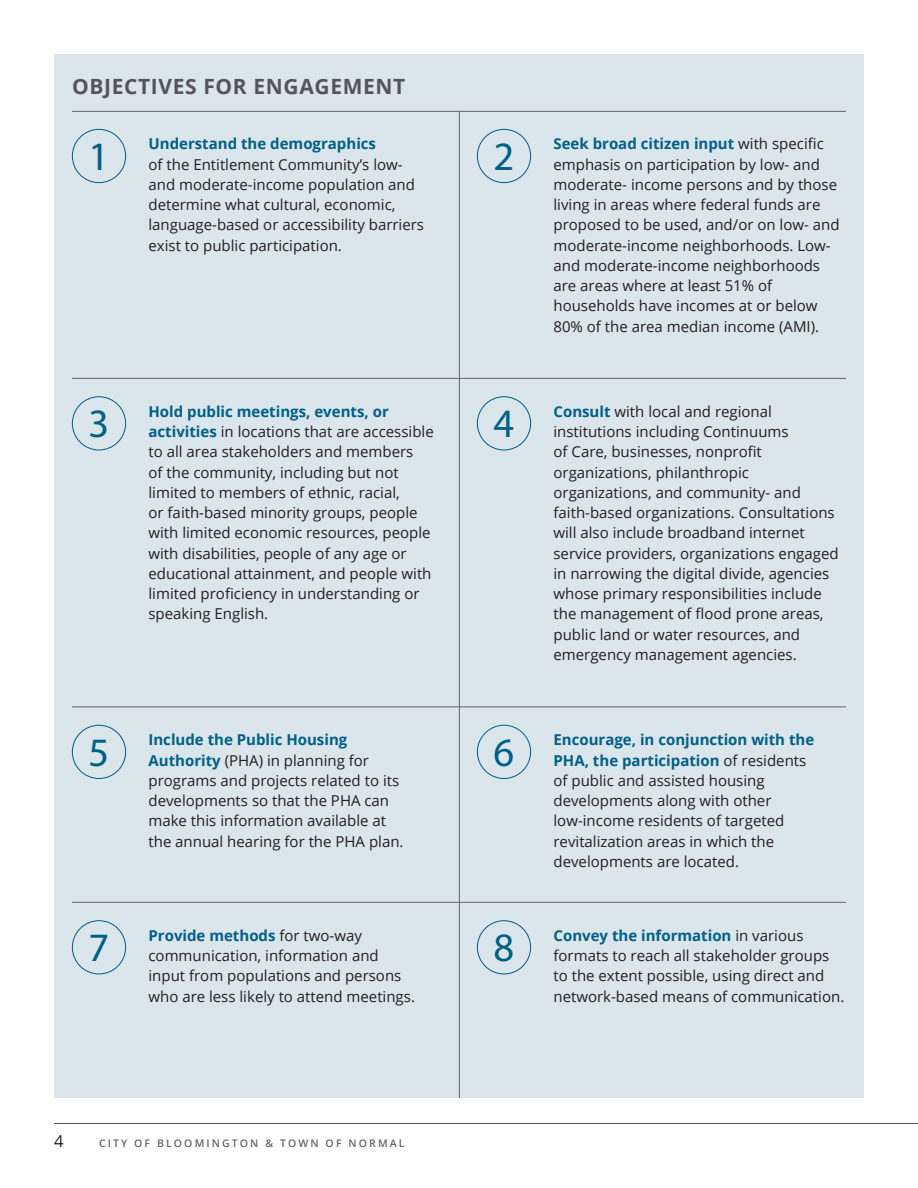
<style>
.page{position:relative;width:918px;height:1188px;background:#fff}
.page>*{position:absolute;margin:0;border:0;box-sizing:border-box;transform-origin:0 0}
.t1{font:40.35px "Myriad Pro";color:#005f85}
.Subhead_3{font:700 21px "Open Sans";letter-spacing:.03em;color:#54555a}
.t2{font:16.5px "Open Sans";color:#231f20}
.Text{font:15px/20.2px "Open Sans";color:#231f20}
.t3{font:600 10.5px "Open Sans";letter-spacing:.2em;color:#63656a}
.s1{font-weight:700;color:#005f85}
</style>
<div class="page">
<div style="left:54px;top:54px;width:810px;height:1044px;background:#dae5ec"></div>
<hr style="left:459px;top:111px;width:1px;height:987px;background:#63656a">
<hr style="left:72px;top:111px;width:774px;height:1px;background:#63656a">
<hr style="left:72px;top:378px;width:774px;height:1px;background:#63656a">
<hr style="left:72px;top:706px;width:774px;height:1px;background:#63656a">
<hr style="left:72px;top:902px;width:774px;height:1px;background:#63656a">
<div style="left:72px;top:129px;width:54px;height:54px;border:1px solid #005f85;border-radius:50%"></div>
<div style="left:477px;top:129px;width:54px;height:54px;border:1px solid #005f85;border-radius:50%"></div>
<div style="left:72px;top:396px;width:54px;height:54px;border:1px solid #005f85;border-radius:50%"></div>
<div style="left:477px;top:396px;width:54px;height:54px;border:1px solid #005f85;border-radius:50%"></div>
<div style="left:72px;top:725px;width:54px;height:54px;border:1px solid #005f85;border-radius:50%"></div>
<div style="left:477px;top:725px;width:54px;height:54px;border:1px solid #005f85;border-radius:50%"></div>
<div style="left:72px;top:920px;width:54px;height:54px;border:1px solid #005f85;border-radius:50%"></div>
<div style="left:477px;top:920px;width:54px;height:54px;border:1px solid #005f85;border-radius:50%"></div>
<hr style="left:54px;top:1123px;width:864px;height:1px;background:#54555a">
<p class="Subhead_3" style="left:72px;top:72px;width:335px">OBJECTIVES FOR ENGAGEMENT</p>
<p class="Text" style="left:148px;top:134px;width:277px"><span class="s1">Understand the demographics<br></span>of the Entitlement Community’s low&shy;and moderate-income population and determine what cultural, economic, language-based or accessibility barriers exist to public participation.</p>
<p class="t1" style="left:89px;top:131px;width:22px">1</p>
<p class="t1" style="left:494px;top:131px;width:22px">2</p>
<p class="Text" style="left:554px;top:134px;width:288px"><span class="s1">Seek broad citizen input</span> with specific emphasis on participation by low- and moderate- income persons and by those living in areas where federal funds are proposed to be used, and/or on low- and moderate-income neighborhoods. Low&shy;and moderate-income neighborhoods are areas where at least 51% of households have incomes at or below 80% of the area median income (AMI).</p>
<p class="Text" style="left:148px;top:401px;width:287px"><span class="s1">Hold public meetings, events, or activities</span> in locations that are accessible to all area stakeholders and members<br>of the community, including but not limited to members of ethnic, racial,<br>or faith-based minority groups, people with limited economic resources, people with disabilities, people of any age or educational attainment, and people with limited proficiency in understanding or speaking English.</p>
<p class="Text" style="left:554px;top:401px;width:287px"><span class="s1">Consult</span> with local and regional institutions including Continuums<br>of Care, businesses, nonprofit organizations, philanthropic organizations, and community- and faith-based organizations. Consultations will also include broadband internet service providers, organizations engaged in narrowing the digital divide, agencies whose primary responsibilities include the management of flood prone areas, public land or water resources, and emergency management agencies.</p>
<p class="t1" style="left:89px;top:399px;width:22px">3</p>
<p class="t1" style="left:494px;top:399px;width:22px">4</p>
<p class="Text" style="left:148px;top:729px;width:257px"><span class="s1">Include the Public Housing Authority</span> (PHA) in planning for programs and projects related to its developments so that the PHA can make this information available at the annual hearing for the PHA plan.</p>
<p class="Text" style="left:554px;top:729px;width:262px"><span class="s1">Encourage, in conjunction with the<br>PHA, the participation</span> of residents of public and assisted housing developments along with other low-income residents of targeted revitalization areas in which the developments are located.</p>
<p class="t1" style="left:89px;top:727px;width:22px">5</p>
<p class="t1" style="left:494px;top:727px;width:22px">6</p>
<p class="Text" style="left:148px;top:925px;width:268px"><span class="s1">Provide methods</span> for two-way communication, information and input from populations and persons who are less likely to attend meetings.</p>
<p class="Text" style="left:554px;top:925px;width:292px"><span class="s1">Convey the information</span> in various formats to reach all stakeholder groups to the extent possible, using direct and network-based means of communication.</p>
<p class="t1" style="left:89px;top:923px;width:22px">7</p>
<p class="t1" style="left:494px;top:923px;width:22px">8</p>
<p class="t2" style="left:54px;top:1129px;width:11px">4</p>
<p class="t3" style="left:99px;top:1136px;width:307px">CITY OF BLOOMINGTON &amp; TOWN OF NORMAL</p>
</div>
